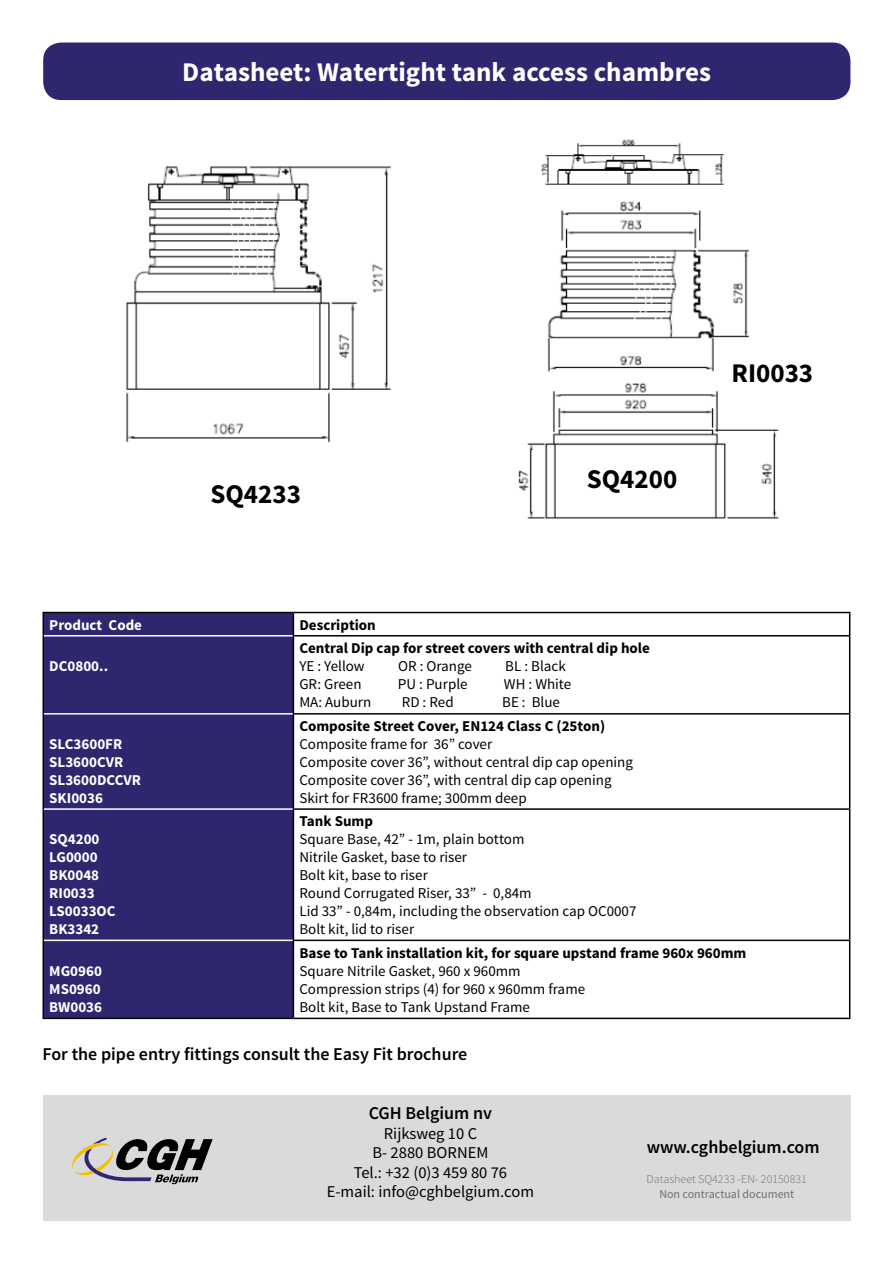
<style>
.page{position:relative;width:893px;height:1263px;background:#fff}
.page>*{position:absolute;margin:0;border:0;box-sizing:border-box;transform-origin:0 0}
.t1{font:700 27px "Source Sans Pro";color:#fff}
.t2{font:700 27px "Source Sans Pro";color:#000}
.t3{font:600 18px "Source Sans Pro";color:#000}
.t4{font:16.5px/19.5px "Source Sans Pro";color:#000;text-align:center}
.t5{font:15px/18px "Source Sans Pro";color:#000}
.t6{font:700 15px "Source Sans Pro";color:#000}
.t7{font:700 15px/18px "Source Sans Pro";color:#fff}
.t8{font:300 12px "Source Sans Pro";color:#706f6f}
.t9{font:12px "Source Sans Pro";color:#706f6f}
</style>
<div class="page">
<div style="left:43px;top:1095px;width:808px;height:125px;background:#dadada"></div>
<svg style="left:72px;top:1138px;width:141px;height:46px"></svg>
<div style="left:43px;top:43px;width:807px;height:57px;background:#2e266f;border-radius:18px"></div>
<svg style="left:126px;top:165px;width:265px;height:278px"></svg>
<svg style="left:518px;top:383px;width:261px;height:136px"></svg>
<svg style="left:547px;top:201px;width:202px;height:171px"></svg>
<svg style="left:541px;top:139px;width:183px;height:46px"></svg>
<div style="left:44px;top:613px;width:249px;height:405px;background:#2e266f"></div>
<hr style="left:43px;top:612px;width:250px;height:1px;background:#000">
<svg style="left:43px;top:613px;width:1px;height:23px"></svg>
<hr style="left:293px;top:612px;width:557px;height:1px;background:#000">
<svg style="left:293px;top:613px;width:1px;height:22px"></svg>
<svg style="left:849px;top:613px;width:1px;height:22px"></svg>
<hr style="left:43px;top:636px;width:1px;height:78px;background:#000">
<hr style="left:293px;top:635px;width:557px;height:1px;background:#000">
<hr style="left:293px;top:636px;width:1px;height:77px;background:#000">
<hr style="left:849px;top:636px;width:1px;height:77px;background:#000">
<hr style="left:43px;top:714px;width:1px;height:95px;background:#000">
<hr style="left:293px;top:713px;width:557px;height:1px;background:#000">
<hr style="left:293px;top:714px;width:1px;height:94px;background:#000">
<hr style="left:849px;top:714px;width:1px;height:94px;background:#000">
<hr style="left:43px;top:809px;width:1px;height:131px;background:#000">
<hr style="left:293px;top:808px;width:557px;height:2px;background:#000">
<hr style="left:293px;top:810px;width:1px;height:129px;background:#000">
<hr style="left:849px;top:810px;width:1px;height:129px;background:#000">
<hr style="left:43px;top:940px;width:1px;height:78px;background:#000">
<hr style="left:293px;top:939px;width:557px;height:2px;background:#000">
<hr style="left:293px;top:941px;width:1px;height:77px;background:#000">
<hr style="left:849px;top:941px;width:1px;height:77px;background:#000">
<hr style="left:43px;top:1018px;width:250px;height:1px;background:#000">
<hr style="left:293px;top:1018px;width:557px;height:1px;background:#000">
<hr style="left:44px;top:635px;width:249px;height:1px;background:#fff">
<hr style="left:44px;top:713px;width:249px;height:1px;background:#fff">
<hr style="left:44px;top:808px;width:249px;height:2px;background:#fff">
<hr style="left:44px;top:939px;width:249px;height:2px;background:#fff">
<h1 class="t1" style="left:182px;top:55px;width:530px">Datasheet: Watertight tank access chambres</h1>
<h1 class="t2" style="left:210px;top:477px;width:92px">SQ4233</h1>
<h1 class="t2" style="left:587px;top:461px;width:92px">SQ4200</h1>
<p class="t7" style="left:49px;top:616px;width:94px">Product Code</p>
<p class="t6" style="left:299px;top:615px;width:78px">Description</p>
<p class="t7" style="left:49px;top:658px;width:60px">DC0800..</p>
<p class="t6" style="left:299px;top:638px;width:352px">Central Dip cap for street covers with central dip hole</p>
<p class="t5" style="left:299px;top:657px;width:67px">YE : Yellow</p>
<p class="t5" style="left:398px;top:657px;width:75px">OR : Orange</p>
<p class="t5" style="left:505px;top:657px;width:62px">BL : Black</p>
<p class="t5" style="left:299px;top:675px;width:64px">GR: Green</p>
<p class="t5" style="left:398px;top:675px;width:71px">PU : Purple</p>
<p class="t5" style="left:504px;top:675px;width:69px">WH : White</p>
<p class="t5" style="left:299px;top:693px;width:73px">MA: Auburn</p>
<p class="t5" style="left:402px;top:693px;width:54px">RD : Red</p>
<p class="t5" style="left:502px;top:693px;width:59px">BE : Blue</p>
<p class="t7" style="left:49px;top:736px;width:93px">SLC3600FR<br>SL3600CVR<br>SL3600DCCVR<br>SKI0036</p>
<p class="t7" style="left:49px;top:831px;width:68px">SQ4200<br>LG0000<br>BK0048<br>RI0033<br>LS0033OC<br>BK3342</p>
<p class="t6" style="left:299px;top:716px;width:307px">Composite Street Cover, EN124 Class C (25ton)</p>
<p class="t5" style="left:299px;top:735px;width:335px">Composite frame for 36” cover<br>Composite cover 36”, without central dip cap opening Composite cover 36”, with central dip cap opening Skirt for FR3600 frame; 300mm deep</p>
<p class="t6" style="left:299px;top:812px;width:75px">Tank Sump</p>
<p class="t5" style="left:299px;top:831px;width:339px">Square Base, 42” - 1m, plain bottom<br>Nitrile Gasket, base to riser<br>Bolt kit, base to riser<br>Round Corrugated Riser, 33” - 0,84m<br>Lid 33” - 0,84m, including the observation cap OC0007<br>Bolt kit, lid to riser</p>
<h1 class="t2" style="left:731px;top:355px;width:83px">RI0033</h1>
<p class="t6" style="left:299px;top:943px;width:449px">Base to Tank installation kit, for square upstand frame 960x 960mm</p>
<p class="t5" style="left:299px;top:962px;width:287px">Square Nitrile Gasket, 960 x 960mm<br>Compression strips (4) for 960 x 960mm frame<br>Bolt kit, Base to Tank Upstand Frame</p>
<p class="t3" style="left:43px;top:1042px;width:426px">For the pipe entry fittings consult the Easy Fit brochure</p>
<p class="t7" style="left:49px;top:962px;width:54px;text-align:justify">MG0960<br>MS0960<br>BW0036</p>
<p class="t3" style="left:369px;top:1102px;width:125px">CGH Belgium nv</p>
<p class="t4" style="left:327px;top:1124px;width:209px">Rijksweg 10 C<br>B- 2880 BORNEM<br>Tel.: +32 (0)3 459 80 76<br>E-mail: info@cghbelgium.com</p>
<p class="t3" style="left:647px;top:1135px;width:174px">www.cghbelgium.com</p>
<p class="t8" style="left:647px;top:1172px;width:162px">Datasheet SQ4233 -EN- 20150831</p>
<p class="t9" style="left:659px;top:1186px;width:136px">Non contractual document</p>
</div>
